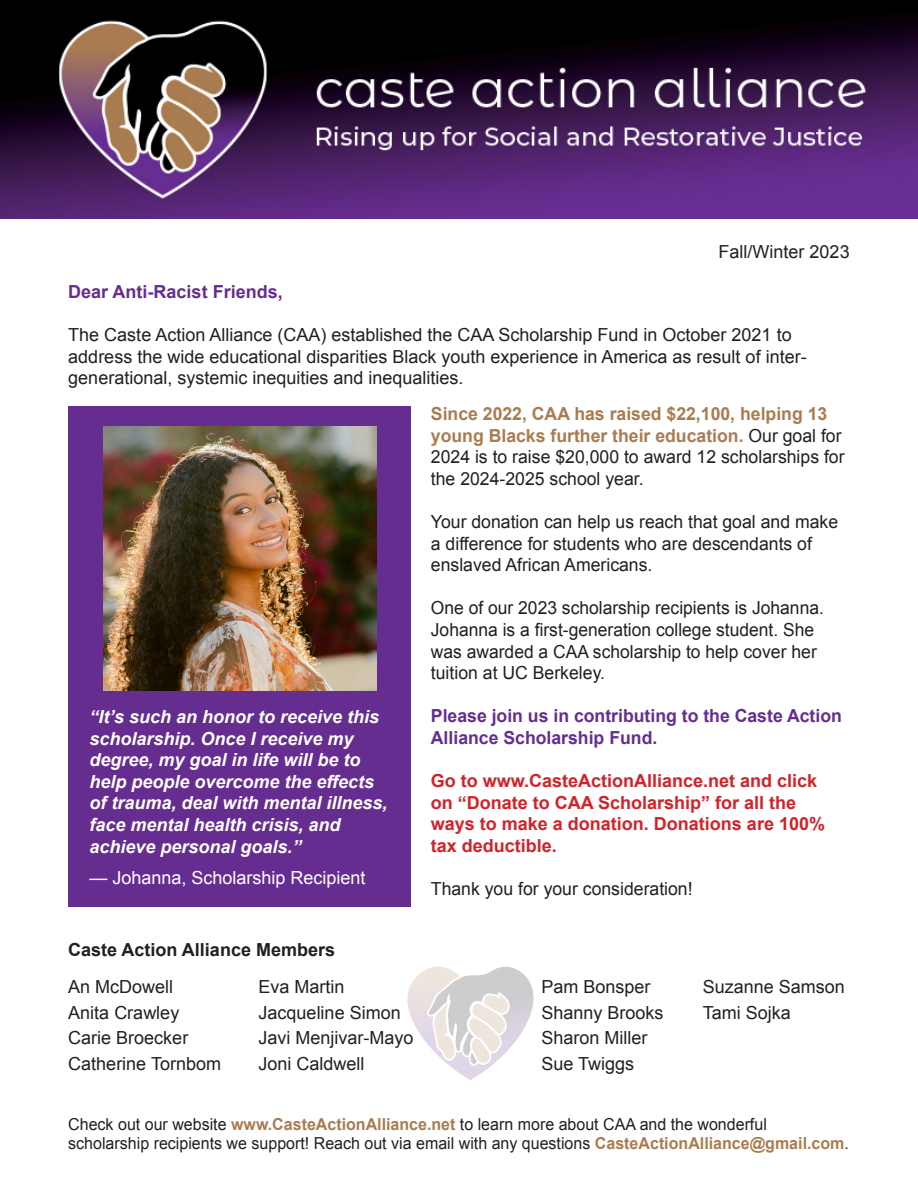
<style>
.page{position:relative;width:918px;height:1188px;background:#fff}
.page>*{position:absolute;margin:0;border:0;box-sizing:border-box;transform-origin:0 0}
.t1{font:18px/21.6px "Arial";color:#231f20}
.t2{font:italic 700 18px/21.6px "Arial";color:#fff}
.t3{font:700 18px/21.6px "Arial";color:#d1232a}
.t4{font:700 18px/21.6px "Arial";color:#662d91}
.t5{font:18px "Arial";color:#fff}
.t6{font:700 18px "Arial";color:#231f20}
.t7{font:16.5px/19.8px "Arial";color:#231f20}
.s1{font-weight:700;color:#a97c50}
</style>
<div class="page">
<svg style="left:407px;top:966px;width:127px;height:114px"></svg>
<div style="left:68px;top:407px;width:343px;height:500px;background:#662d91"></div>
<img style="left:103px;top:427px;width:273px;height:263px">
<img style="left:0;top:0;width:918px;height:218px">
<p class="t1" style="left:719px;top:241px;width:133px">Fall/Winter 2023</p>
<p class="t4" style="left:68px;top:281px;width:216px">Dear Anti-Racist Friends,</p>
<p class="t1" style="left:68px;top:324px;width:740px">The Caste Action Alliance (CAA) established the CAA Scholarship Fund in October 2021 to address the wide educational disparities Black youth experience in America as result of inter&shy;generational, systemic inequities and inequalities.</p>
<p class="t1" style="left:431px;top:403px;width:415px"><span class="s1">Since 2022, CAA has raised $22,100, helping 13 young Blacks further their education.</span> Our goal for 2024 is to raise $20,000 to award 12 scholarships for the 2024-2025 school year.</p>
<p class="t1" style="left:431px;top:511px;width:409px">Your donation can help us reach that goal and make a difference for students who are descendants of enslaved African Americans.</p>
<p class="t1" style="left:431px;top:598px;width:395px">One of our 2023 scholarship recipients is Johanna.<br>Johanna is a first-generation college student. She was awarded a CAA scholarship to help cover her tuition at UC Berkeley.</p>
<p class="t4" style="left:431px;top:706px;width:413px">Please join us in contributing to the Caste Action<br>Alliance Scholarship Fund.</p>
<p class="t3" style="left:431px;top:771px;width:396px">Go to www.CasteActionAlliance.net and click on “Donate to CAA Scholarship” for all the ways to make a donation. Donations are 100% tax deductible.</p>
<p class="t1" style="left:431px;top:878px;width:263px">Thank you for your consideration!</p>
<p class="t2" style="left:89px;top:707px;width:300px">“It’s such an honor to receive this scholarship. Once I receive my degree, my goal in life will be to help people overcome the effects of trauma, deal with mental illness, face mental health crisis, and achieve personal goals.”</p>
<p class="t5" style="left:89px;top:866px;width:278px">— Johanna, Scholarship Recipient</p>
<p class="t6" style="left:68px;top:938px;width:268px">Caste Action Alliance Members</p>
<p class="t1" style="left:68px;top:976px;width:107px">An McDowell</p>
<p class="t1" style="left:68px;top:1002px;width:113px">Anita Crawley</p>
<p class="t1" style="left:68px;top:1027px;width:122px">Carie Broecker</p>
<p class="t1" style="left:68px;top:1053px;width:154px">Catherine Tornbom</p>
<p class="t1" style="left:259px;top:976px;width:88px">Eva Martin</p>
<p class="t1" style="left:259px;top:1002px;width:144px">Jacqueline Simon</p>
<p class="t1" style="left:259px;top:1027px;width:157px">Javi Menjivar-Mayo</p>
<p class="t1" style="left:259px;top:1053px;width:108px">Joni Caldwell</p>
<p class="t1" style="left:541px;top:976px;width:111px">Pam Bonsper</p>
<p class="t1" style="left:541px;top:1002px;width:124px">Shanny Brooks</p>
<p class="t1" style="left:541px;top:1027px;width:108px">Sharon Miller</p>
<p class="t1" style="left:541px;top:1053px;width:94px">Sue Twiggs</p>
<p class="t1" style="left:703px;top:976px;width:144px">Suzanne Samson</p>
<p class="t1" style="left:703px;top:1002px;width:90px">Tami Sojka</p>
<p class="t7" style="left:68px;top:1114px;width:782px">Check out our website <span class="s1">www.CasteActionAlliance.net</span> to learn more about CAA and the wonderful scholarship recipients we support! Reach out via email with any questions <span class="s1">CasteActionAlliance@gmail.com</span>.</p>
</div>
